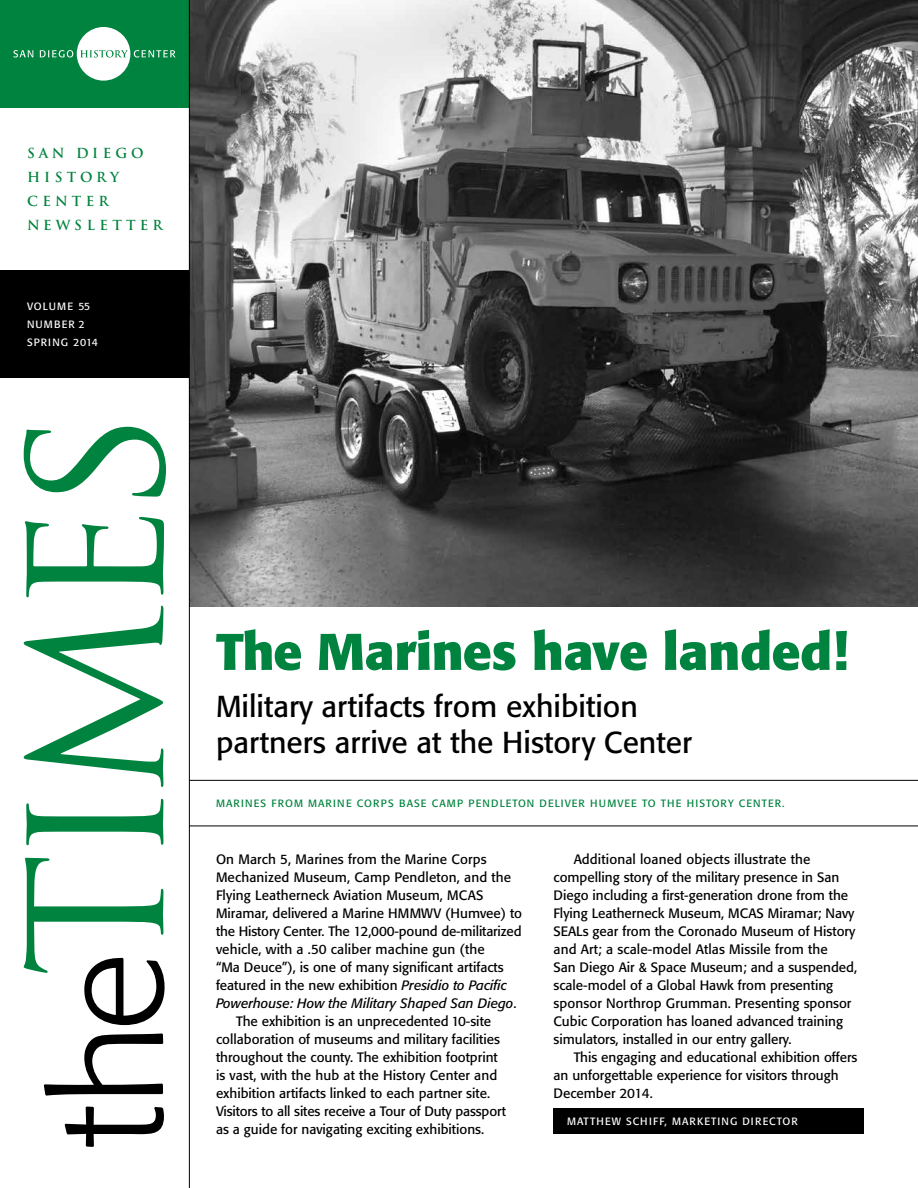
<style>
.page{position:relative;width:918px;height:1188px;background:#fff}
.page>*{position:absolute;margin:0;border:0;box-sizing:border-box;transform-origin:0 0}
.t1{font:181.5px "Trajan";letter-spacing:-.065em;color:#00833e}
.t2{font:700 51px "Formata";color:#00833e}
.t3{font:30px/36px "Formata";color:#000}
.t4{font:13.5px/18px "Formata";color:#000}
.t5{font:italic 13.5px "Formata";color:#000}
.t6{font:700 13.5px/24px "Trajan";letter-spacing:.305em;color:#00833e}
.t7{font:10.5px "Formata";letter-spacing:.1em;color:#00833e}
.t8{font:10.5px/18px "Formata";letter-spacing:.1em;color:#fff}
.s1{font-family:"Formata";font-weight:300;font-size:150px;color:#000}
.s2{font-style:italic}
.s3{font-style:normal}
</style>
<div class="page">
<div style="left:0;top:270px;width:196px;height:108px;background:#000"></div>
<div style="left:0;top:0;width:196px;height:108px;background:#00833e"></div>
<img style="left:190px;top:0;width:728px;height:607px">
<div style="left:554px;top:1109px;width:310px;height:25px;background:#000"></div>
<hr style="left:189px;top:0;width:1px;height:1188px;background:#000">
<hr style="left:189px;top:826px;width:729px;height:1px;background:#000">
<hr style="left:189px;top:780px;width:729px;height:1px;background:#000">
<div style="left:77px;top:27px;width:53px;height:54px;background:#fff;border-radius:50%"></div>
<svg style="left:80px;top:50px;width:48px;height:8px"></svg>
<svg style="left:134px;top:50px;width:41px;height:8px"></svg>
<svg style="left:14px;top:50px;width:19px;height:7px"></svg>
<svg style="left:40px;top:50px;width:33px;height:8px"></svg>
<p class="t6" style="left:27px;top:141px;width:137px">SAN DIEGO<br>HISTORY<br>CENTER<br>NEWSLETTER</p>
<p class="t8" style="left:27px;top:297px;width:73px">VOLUME 55<br>NUMBER 2<br>SPRING 2014</p>
<h1 class="t1" style="left:-12px;top:1147px;width:737px;rotate:-90deg"><span class="s1">the</span>TIMES</h1>
<h2 class="t2" style="left:216px;top:620px;width:634px">The Marines have landed!</h2>
<h3 class="t3" style="left:216px;top:688px;width:478px">Military artifacts from exhibition partners arrive at the History Center</h3>
<p class="t7" style="left:216px;top:797px;width:18px">Marines</p>
<p class="t7" style="left:271px;top:797px;width:9px">from</p>
<p class="t7" style="left:308px;top:797px;width:18px">Marine</p>
<p class="t7" style="left:357px;top:797px;width:16px">Corps</p>
<p class="t7" style="left:399px;top:797px;width:16px">Base</p>
<p class="t7" style="left:432px;top:797px;width:17px">Camp</p>
<p class="t7" style="left:468px;top:797px;width:16px">Pendleton</p>
<p class="t7" style="left:540px;top:797px;width:8px">deliver</p>
<p class="t7" style="left:590px;top:797px;width:18px">Humvee</p>
<p class="t7" style="left:642px;top:797px;width:27px">to the</p>
<p class="t7" style="left:687px;top:797px;width:16px">Histor</p>
<p class="t7" style="left:728px;top:797px;width:27px">y Center</p>
<p class="t7" style="left:782px;top:797px;width:4px">.</p>
<p class="t4" style="left:216px;top:850px;width:272px">On March 5, Marines from the Marine Corps</p>
<p class="t4" style="left:216px;top:868px;width:297px">Mechanized Museum, Camp Pendleton, and the</p>
<p class="t4" style="left:216px;top:886px;width:269px">Flying Leatherneck Aviation Museum, MCAS</p>
<p class="t4" style="left:216px;top:904px;width:308px">Miramar, delivered a Marine HMMWV (Humvee) to</p>
<p class="t4" style="left:216px;top:922px;width:307px">the History Center. The 12,000-pound de-militarized</p>
<p class="t4" style="left:216px;top:940px;width:270px">vehicle, with a .50 caliber machine gun (the</p>
<p class="t4" style="left:216px;top:958px;width:289px">“Ma Deuce”), is one of many significant artifacts</p>
<p class="t4" style="left:216px;top:976px;width:293px">featured in the new exhibition <span class="s2">Presidio to Pacific</span></p>
<p class="t5" style="left:216px;top:995px;width:302px">Powerhouse: How the Military Shaped San Diego<span class="s3">.</span></p>
<p class="t4" style="left:236px;top:1012px;width:257px">The exhibition is an unprecedented 10-site</p>
<p class="t4" style="left:216px;top:1030px;width:286px">collaboration of museums and military facilities</p>
<p class="t4" style="left:216px;top:1048px;width:283px">throughout the county. The exhibition footprint</p>
<p class="t4" style="left:216px;top:1066px;width:283px">is vast, with the hub at the History Center and</p>
<p class="t4" style="left:216px;top:1084px;width:276px">exhibition artifacts linked to each partner site.</p>
<p class="t4" style="left:216px;top:1102px;width:291px">Visitors to all sites receive a Tour of Duty passport</p>
<p class="t4" style="left:216px;top:1120px;width:270px">as a guide for navigating exciting exhibitions.</p>
<p class="t4" style="left:554px;top:850px;width:305px;text-indent:20px">Additional loaned objects illustrate the compelling story of the military presence in San Diego including a first-generation drone from the Flying Leatherneck Museum, MCAS Miramar; Navy SEALs gear from the Coronado Museum of History and Art; a scale-model Atlas Missile from the<br>San Diego Air &amp; Space Museum; and a suspended, scale-model of a Global Hawk from presenting sponsor Northrop Grumman. Presenting sponsor Cubic Corporation has loaned advanced training simulators, installed in our entry gallery.</p>
<p class="t4" style="left:554px;top:1048px;width:305px;text-indent:20px">This engaging and educational exhibition offers an unforgettable experience for visitors through<br>December 2014.</p>
<p class="t8" style="left:567px;top:1113px;width:145px">MATTHEW SCHIFF, Marketing</p>
<p class="t8" style="left:742px;top:1113px;width:17px">Director</p>
</div>
